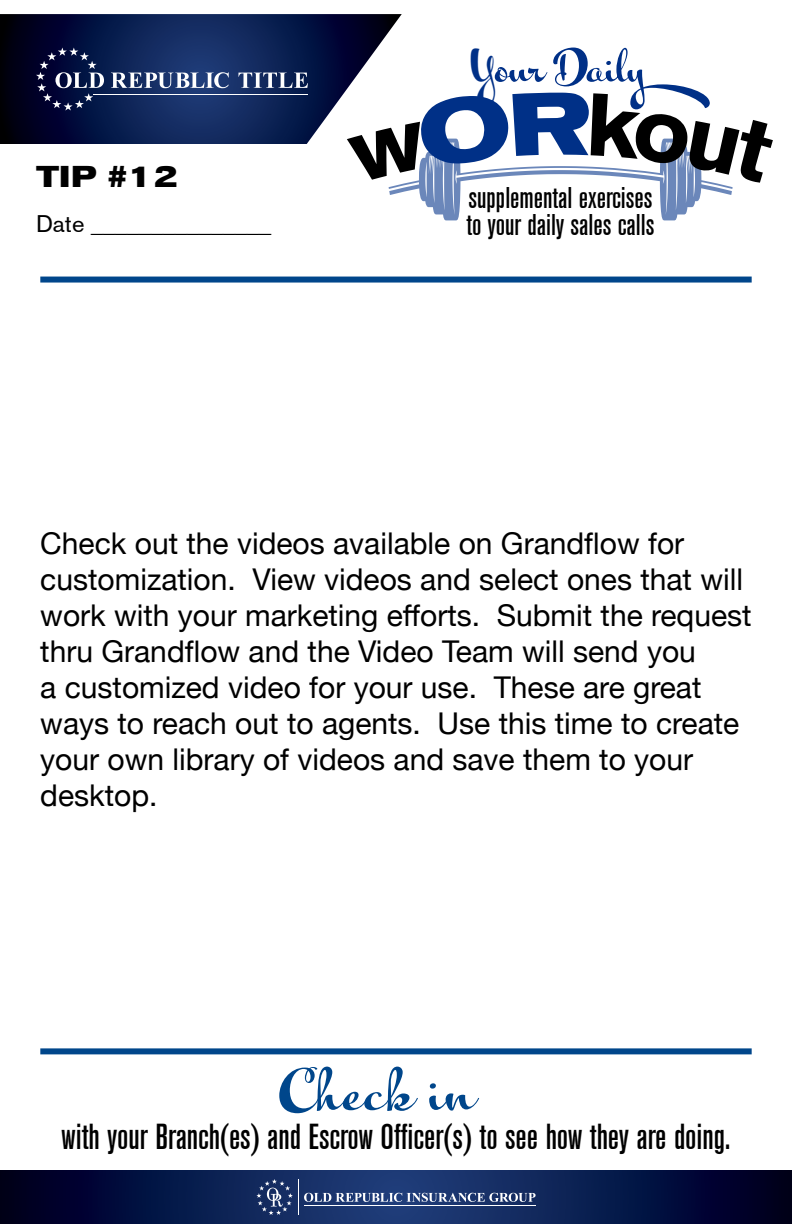
<style>
.page{position:relative;width:792px;height:1224px;background:#fff}
.page>*{position:absolute;margin:0;border:0;box-sizing:border-box;transform-origin:0 0}
.t1{font:54px "Kewl Script";color:#00468b}
.t2{font:41.8px "Kewl Script";color:#003087}
.t3{font:500 condensed 36px "Akzidenz Grotesk BE";color:#000}
.t4{font:30px/36px "Helvetica Neue";color:#000}
.t5{font:700 expanded 30px "Akzidenz Grotesk BE";color:#000}
.t6{font:500 condensed 29.8px "Akzidenz Grotesk BE";color:#000}
.t7{font:24px "Akzidenz Grotesk BE";color:#000}
</style>
<div class="page">
<svg style="left:0;top:1170px;width:792px;height:54px;background:#0a1a4a"></svg>
<svg style="left:304px;top:1193px;width:232px;height:9px;background:#6b7ca1"></svg>
<hr style="left:298px;top:1179px;width:1px;height:36px;background:#fff">
<hr style="left:304px;top:1205px;width:232px;height:1px;background:#fff">
<svg style="left:256px;top:1179px;width:37px;height:36px"></svg>
<svg style="left:350px;top:48px;width:423px;height:172px"></svg>
<div style="left:40px;top:277px;width:712px;height:6px;background:#00468b"></div>
<div style="left:40px;top:1048px;width:712px;height:6px;background:#00468b"></div>
<svg style="left:0;top:14px;width:402px;height:130px;background:#29375f"></svg>
<svg style="left:111px;top:72px;width:118px;height:16px"></svg>
<svg style="left:238px;top:73px;width:70px;height:15px"></svg>
<svg style="left:36px;top:48px;width:68px;height:63px;background:#252e56"></svg>
<hr style="left:93px;top:94px;width:215px;height:1px;background:#fff">
<h2 class="t2" style="left:473px;top:42px;width:27px">Y</h2>
<p class="t5" style="left:36px;top:159px;width:144px">TIP #12</p>
<p class="t6" style="left:469px;top:181px;width:186px">supplemental exercises</p>
<p class="t7" style="left:36px;top:209px;width:237px">Date _______________</p>
<p class="t6" style="left:467px;top:208px;width:189px">to your daily sales calls</p>
<p class="t4" style="left:40px;top:527px;width:713px">Check out the videos available on Grandflow for customization. View videos and select ones that will work with your marketing efforts. Submit the request thru Grandflow and the Video Team will send you<br>a customized video for your use. These are great ways to reach out to agents. Use this time to create your own library of videos and save them to your desktop.</p>
<h1 class="t1" style="left:281px;top:1059px;width:199px">Check in</h1>
<p class="t3" style="left:62px;top:1116px;width:670px">with your Branch(es) and Escrow Officer(s) to see how they are doing.</p>
</div>
